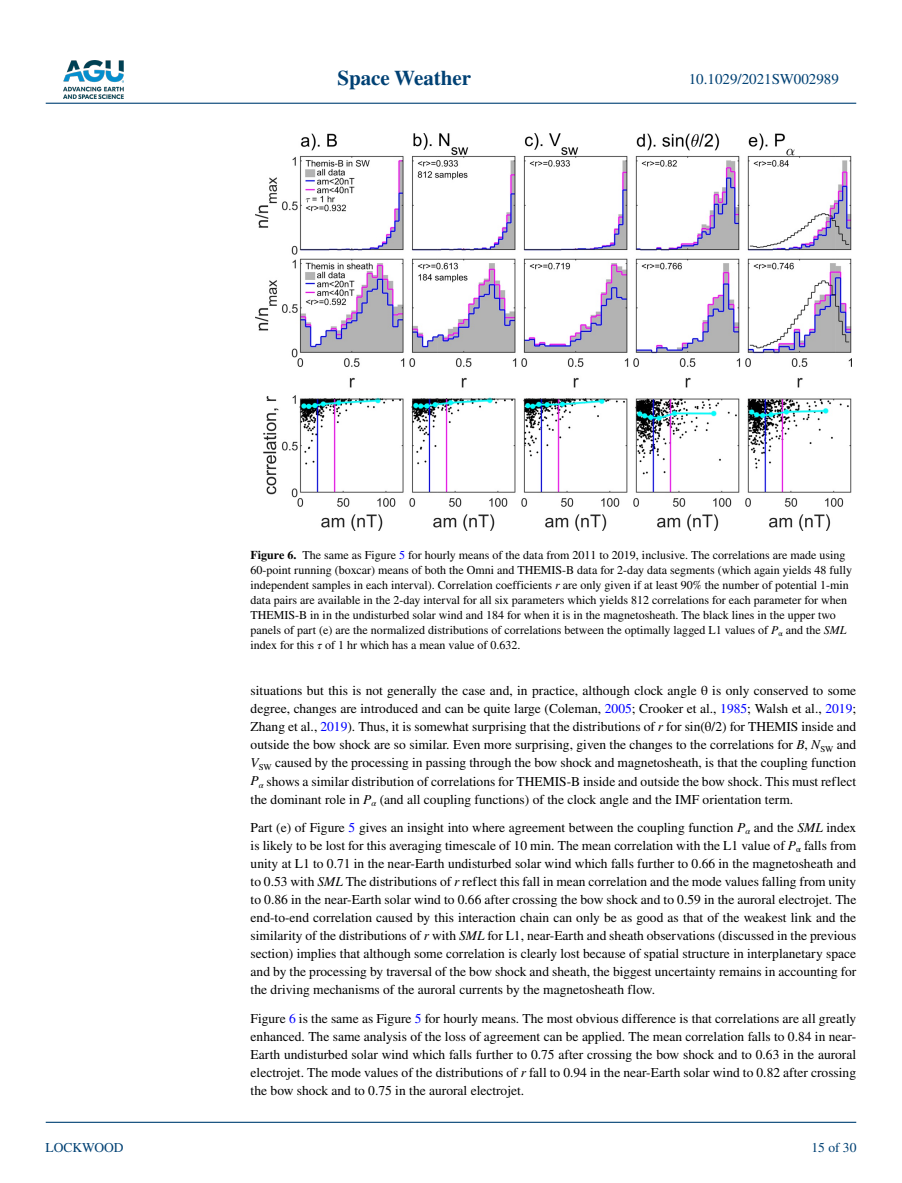
<style>
.page{position:relative;width:902px;height:1183px;background:#fff}
.page>*{position:absolute;margin:0;border:0;box-sizing:border-box;transform-origin:0 0}
.t1{font:700 21px "STIX";color:#004174}
.t2{font:15px "STIX";color:#004174}
.t3{font:13.5px/18px "STIX";color:#000;text-align:justify}
.t4{font:13.5px "STIX";color:#004174}
.t5{font:12px/15px "STIX";color:#000}
.s1{font-weight:700}
.s2{color:#00f}
.s3{font-style:italic}
</style>
<div class="page">
<img style="left:63px;top:60px;width:60px;height:39px">
<hr style="left:46px;top:103px;width:810px;height:1px;background:#004174">
<hr style="left:46px;top:1121px;width:810px;height:1px;background:#004174">
<img style="left:255px;top:134px;width:596px;height:396px">
<h1 class="t1" style="left:337px;top:66px;width:135px">Space Weather</h1>
<p class="t2" style="left:688px;top:69px;width:152px">10.1029/2021SW002989</p>
<p class="t4" style="left:45px;top:1138px;width:80px">LOCKWOOD</p>
<p class="t5" style="left:250px;top:548px;width:603px"><span class="s1">Figure 6.</span> The same as Figure <span class="s2">5</span> for hourly means of the data from 2011 to 2019, inclusive. The correlations are made using 60-point running (boxcar) means of both the Omni and THEMIS-B data for 2-day data segments (which again yields 48 fully independent samples in each interval). Correlation coefficients <span class="s3">r</span> are only given if at least 90% the number of potential 1-min data pairs are available in the 2-day interval for all six parameters which yields 812 correlations for each parameter for when THEMIS-B in in the undisturbed solar wind and 184 for when it is in the magnetosheath. The black lines in the upper two panels of part (e) are the normalized distributions of correlations between the optimally lagged L1 values of <span class="s3">P</span><sub>α</sub> and the <span class="s3">SML </span>index for this <span class="s3">τ</span> of 1 hr which has a mean value of 0.632.</p>
<p class="t3" style="left:250px;top:682px;width:607px">situations but this is not generally the case and, in practice, although clock angle θ is only conserved to some degree, changes are introduced and can be quite large (Coleman, <span class="s2">2005</span>; Crooker et al., <span class="s2">1985</span>; Walsh et al., <span class="s2">2019</span>; Zhang et al., <span class="s2">2019</span>). Thus, it is somewhat surprising that the distributions of <span class="s3">r</span> for sin(θ/2) for THEMIS inside and outside the bow shock are so similar. Even more surprising, given the changes to the correlations for <span class="s3">B</span>, <span class="s3">N</span><sub>SW</sub> and <span class="s3">V</span><sub>SW</sub> caused by the processing in passing through the bow shock and magnetosheath, is that the coupling function <span class="s3">P</span><sub>α</sub> shows a similar distribution of correlations for THEMIS-B inside and outside the bow shock. This must reflect the dominant role in <span class="s3">P</span><sub>α</sub> (and all coupling functions) of the clock angle and the IMF orientation term.</p>
<p class="t3" style="left:250px;top:819px;width:607px">Part (e) of Figure <span class="s2">5</span> gives an insight into where agreement between the coupling function <span class="s3">P</span><sub>α</sub> and the <span class="s3">SML</span> index is likely to be lost for this averaging timescale of 10 min. The mean correlation with the L1 value of <span class="s3">P</span><sub>α</sub> falls from unity at L1 to 0.71 in the near-Earth undisturbed solar wind which falls further to 0.66 in the magnetosheath and to 0.53 with <span class="s3">SML</span> The distributions of <span class="s3">r</span> reflect this fall in mean correlation and the mode values falling from unity to 0.86 in the near-Earth solar wind to 0.66 after crossing the bow shock and to 0.59 in the auroral electrojet. The end-to-end correlation caused by this interaction chain can only be as good as that of the weakest link and the similarity of the distributions of <span class="s3">r</span> with <span class="s3">SML</span> for L1, near-Earth and sheath observations (discussed in the previous section) implies that although some correlation is clearly lost because of spatial structure in interplanetary space and by the processing by traversal of the bow shock and sheath, the biggest uncertainty remains in accounting for the driving mechanisms of the auroral currents by the magnetosheath flow.</p>
<p class="t3" style="left:250px;top:1009px;width:607px">Figure <span class="s2">6</span> is the same as Figure <span class="s2">5</span> for hourly means. The most obvious difference is that correlations are all greatly enhanced. The same analysis of the loss of agreement can be applied. The mean correlation falls to 0.84 in near-Earth undisturbed solar wind which falls further to 0.75 after crossing the bow shock and to 0.63 in the auroral electrojet. The mode values of the distributions of <span class="s3">r</span> fall to 0.94 in the near-Earth solar wind to 0.82 after crossing the bow shock and to 0.75 in the auroral electrojet.</p>
<p class="t4" style="left:811px;top:1138px;width:46px">15 of 30</p>
</div>
